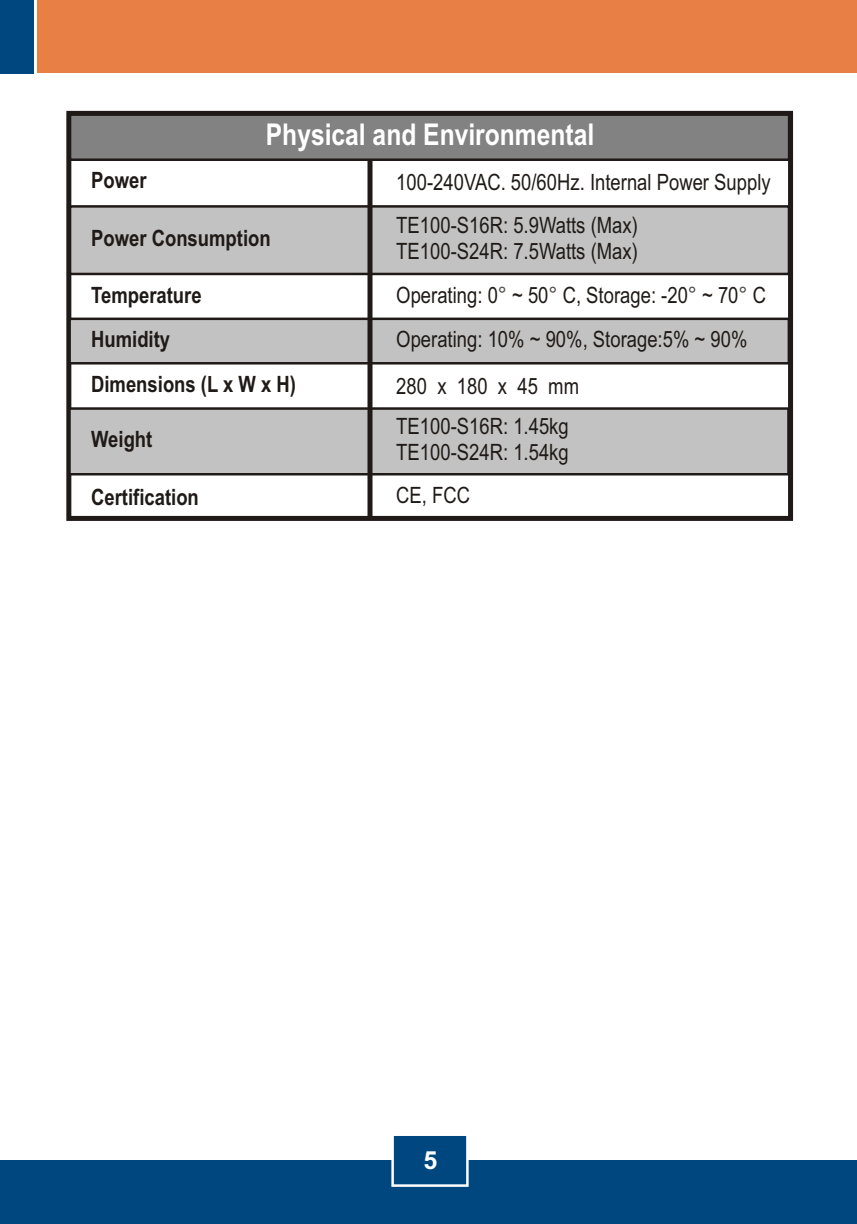
<style>
.page{position:relative;width:857px;height:1224px;background:#fff}
.page>*{position:absolute;margin:0;border:0;box-sizing:border-box;transform-origin:0 0}
.t1{font:700 30px "Arial Narrow";color:#fff}
.t2{font:700 25px "Arial";color:#fff}
.t3{font:22.5px/25.5px "Arial Narrow";color:#1f1a17}
.t4{font:700 22.5px "Arial Narrow";color:#1f1a17}
.s1{color:#4d4a47}
</style>
<div class="page">
<div style="left:0;top:1160px;width:856px;height:64px;background:#004780"></div>
<div style="left:37px;top:0;width:819px;height:73px;background:#e88045"></div>
<div style="left:0;top:0;width:34px;height:73px;background:#004780"></div>
<svg style="left:391px;top:1136px;width:78px;height:51px"></svg>
<svg style="left:66px;top:110px;width:728px;height:411px"></svg>
<svg style="left:67px;top:406px;width:723px;height:71px;background:#b7b6b6"></svg>
<svg style="left:67px;top:204px;width:724px;height:72px;background:#b6b6b5"></svg>
<svg style="left:67px;top:112px;width:724px;height:50px;background:#767675"></svg>
<svg style="left:67px;top:316px;width:724px;height:50px;background:#b3b3b2"></svg>
<div style="left:367px;top:161px;width:5px;height:358px;background:#1f1a17"></div>
<h1 class="t1" style="left:266px;top:123px;width:330px">Physical and Environmental</h1>
<p class="t4" style="left:91px;top:172px;width:57px">Power</p>
<p class="t3" style="left:396px;top:172px;width:376px">100-240VAC. 50/60Hz. Internal Power Supply</p>
<p class="t4" style="left:91px;top:230px;width:181px">Power Consumption</p>
<p class="t3" style="left:396px;top:215px;width:243px">TE100-S16R: 5.9Watts (Max)<br>TE100-S24R: 7.5Watts (Max)</p>
<p class="t4" style="left:91px;top:286px;width:112px">Temperature</p>
<p class="t3" style="left:396px;top:284px;width:371px">Operating: 0<span class="s1">°</span> ~ 50<span class="s1">°</span> C, Storage: -20<span class="s1">°</span> ~ 70<span class="s1">°</span> C</p>
<p class="t4" style="left:91px;top:331px;width:80px">Humidity</p>
<p class="t3" style="left:396px;top:328px;width:352px">Operating: 10% ~ 90%, Storage:5% ~ 90%</p>
<p class="t4" style="left:91px;top:375px;width:206px">Dimensions (L x W x H)</p>
<p class="t3" style="left:396px;top:375px;width:184px">280 x 180 x 45 mm</p>
<p class="t4" style="left:91px;top:431px;width:63px">Weight</p>
<p class="t3" style="left:396px;top:416px;width:174px">TE100-S16R: 1.45kg<br>TE100-S24R: 1.54kg</p>
<p class="t4" style="left:91px;top:488px;width:109px">Certification</p>
<p class="t3" style="left:396px;top:484px;width:75px">CE, FCC</p>
<p class="t2" style="left:423px;top:1150px;width:15px">5</p>
</div>
